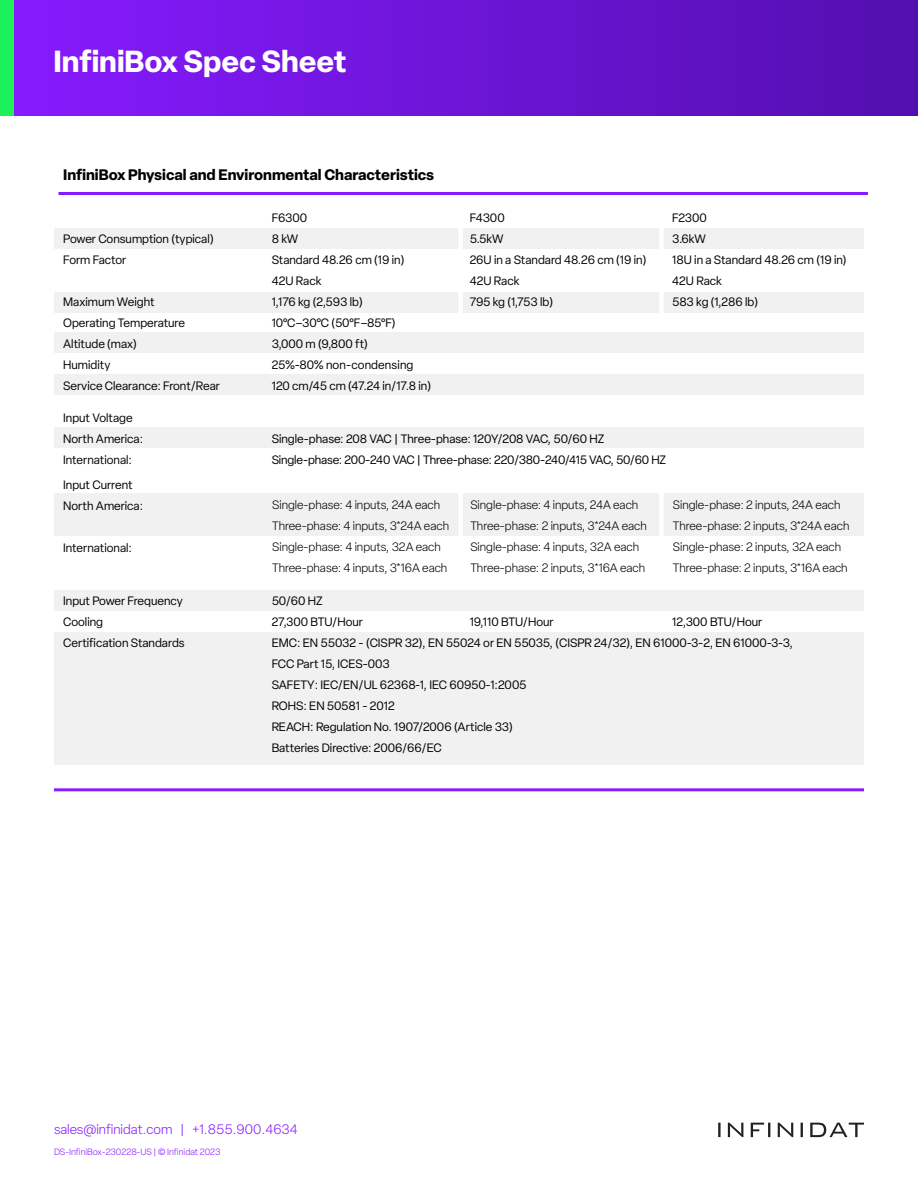
<style>
.page{position:relative;width:918px;height:1188px;background:#fff}
.page>*{position:absolute;margin:0;border:0;box-sizing:border-box;transform-origin:0 0}
.t1{font:700 30px "Elza";color:#fff}
.t2{font:700 18px "Open Sans";letter-spacing:.09em;color:#fff;scale:.95 1}
.t3{font:700 15px "Elza";color:#000}
.t4{font:300 13.5px "Elza";color:#871bff}
.t5{font:12px/21px "Elza";color:#000}
.t6{font:300 12px/21px "Elza";color:#000}
.t7{font:12px "Elza";letter-spacing:-.02em;color:#000}
.t8{font:300 9px "Elza";color:#871bff}
</style>
<div class="page">
<svg style="left:718px;top:1123px;width:146px;height:14px"></svg>
<div style="left:0;top:0;width:918px;height:116px;background:linear-gradient(to right,#871bff,#520faf)"></div>
<div style="left:0;top:0;width:14px;height:115px;background:#1df15a"></div>
<div style="left:54px;top:228px;width:809px;height:21px;background:#f1f1f2"></div>
<div style="left:54px;top:292px;width:809px;height:20px;background:#f1f1f2"></div>
<div style="left:54px;top:332px;width:809px;height:21px;background:#f1f1f2"></div>
<div style="left:54px;top:375px;width:809px;height:20px;background:#f1f1f2"></div>
<div style="left:54px;top:428px;width:809px;height:20px;background:#f1f1f2"></div>
<div style="left:54px;top:493px;width:809px;height:42px;background:#f1f1f2"></div>
<div style="left:54px;top:632px;width:809px;height:133px;background:#f1f1f2"></div>
<div style="left:54px;top:591px;width:809px;height:20px;background:#f1f1f2"></div>
<div style="left:458px;top:213px;width:5px;height:118px;background:#fff"></div>
<div style="left:659px;top:212px;width:5px;height:118px;background:#fff"></div>
<div style="left:659px;top:482px;width:5px;height:88px;background:#fff"></div>
<div style="left:458px;top:492px;width:5px;height:88px;background:#fff"></div>
<hr style="left:58px;top:192px;width:810px;height:3px;background:#871bff">
<hr style="left:54px;top:788px;width:810px;height:3px;background:#871bff">
<h1 class="t1" style="left:53px;top:40px;width:295px">InfiniBox Spec Sheet</h1>
<h2 class="t2" style="left:54px;top:47px;width:123px">CASE STUDY</h2>
<p class="t3" style="left:63px;top:164px;width:373px">InfiniBox Physical and Environmental Characteristics</p>
<p class="t5" style="left:272px;top:207px;width:37px">F6300</p>
<p class="t5" style="left:470px;top:207px;width:37px">F4300</p>
<p class="t5" style="left:672px;top:207px;width:36px">F2300</p>
<p class="t5" style="left:63px;top:228px;width:152px">Power Consumption (typical)</p>
<p class="t5" style="left:272px;top:228px;width:28px">8 kW</p>
<p class="t5" style="left:470px;top:228px;width:35px">5.5kW</p>
<p class="t5" style="left:672px;top:228px;width:35px">3.6kW</p>
<p class="t5" style="left:63px;top:249px;width:65px">Form Factor</p>
<p class="t5" style="left:272px;top:249px;width:134px">Standard 48.26 cm (19 in)</p>
<p class="t5" style="left:470px;top:249px;width:178px">26U in a Standard 48.26 cm (19 in)</p>
<p class="t5" style="left:672px;top:249px;width:176px">18U in a Standard 48.26 cm (19 in)</p>
<p class="t5" style="left:272px;top:270px;width:51px">42U Rack</p>
<p class="t5" style="left:470px;top:270px;width:51px">42U Rack</p>
<p class="t5" style="left:672px;top:270px;width:51px">42U Rack</p>
<p class="t5" style="left:63px;top:291px;width:93px">Maximum Weight</p>
<p class="t5" style="left:272px;top:291px;width:92px">1,176 kg (2,593 lb)</p>
<p class="t7" style="left:470px;top:294px;width:85px">795 kg (1,753 lb)</p>
<p class="t5" style="left:672px;top:291px;width:87px">583 kg (1,286 lb)</p>
<p class="t5" style="left:63px;top:312px;width:123px">Operating Temperature</p>
<p class="t5" style="left:272px;top:312px;width:125px">10°C–30°C (50°F–85°F)</p>
<p class="t5" style="left:63px;top:333px;width:75px">Altitude (max)</p>
<p class="t5" style="left:272px;top:333px;width:98px">3,000 m (9,800 ft)</p>
<p class="t5" style="left:63px;top:354px;width:49px">Humidity</p>
<p class="t5" style="left:272px;top:354px;width:143px">25%-80% non-condensing</p>
<p class="t5" style="left:63px;top:375px;width:158px">Service Clearance: Front/Rear</p>
<p class="t5" style="left:272px;top:375px;width:161px">120 cm/45 cm (47.24 in/17.8 in)</p>
<p class="t5" style="left:63px;top:407px;width:82px">Input Voltage<br>North America:</p>
<p class="t5" style="left:272px;top:428px;width:334px">Single-phase: 208 VAC | Three-phase: 120Y/208 VAC, 50/60 HZ</p>
<p class="t5" style="left:63px;top:449px;width:70px">International:</p>
<p class="t5" style="left:272px;top:449px;width:396px">Single-phase: 200-240 VAC | Three-phase: 220/380-240/415 VAC, 50/60 HZ</p>
<p class="t5" style="left:63px;top:474px;width:82px">Input Current<br>North America:</p>
<p class="t5" style="left:63px;top:537px;width:70px">International:</p>
<p class="t6" style="left:272px;top:495px;width:178px">Single-phase: 4 inputs, 24A each Three-phase: 4 inputs, 3*24A each Single-phase: 4 inputs, 32A each Three-phase: 4 inputs, 3*16A each</p>
<p class="t6" style="left:470px;top:495px;width:178px">Single-phase: 4 inputs, 24A each<br>Three-phase: 2 inputs, 3*24A each</p>
<p class="t6" style="left:673px;top:495px;width:178px">Single-phase: 2 inputs, 24A each<br>Three-phase: 2 inputs, 3*24A each</p>
<p class="t6" style="left:470px;top:537px;width:176px">Single-phase: 4 inputs, 32A each<br>Three-phase: 2 inputs, 3*16A each</p>
<p class="t6" style="left:673px;top:537px;width:176px">Single-phase: 2 inputs, 32A each<br>Three-phase: 2 inputs, 3*16A each</p>
<p class="t5" style="left:63px;top:590px;width:121px">Input Power Frequency</p>
<p class="t5" style="left:272px;top:590px;width:52px">50/60 HZ</p>
<p class="t5" style="left:63px;top:611px;width:41px">Cooling</p>
<p class="t5" style="left:272px;top:611px;width:93px">27,300 BTU/Hour</p>
<p class="t5" style="left:470px;top:611px;width:85px">19,110 BTU/Hour</p>
<p class="t5" style="left:672px;top:611px;width:92px">12,300 BTU/Hour</p>
<p class="t5" style="left:63px;top:632px;width:123px">Certification Standards</p>
<p class="t5" style="left:272px;top:632px;width:523px">EMC: EN 55032 - (CISPR 32), EN 55024 or EN 55035, (CISPR 24/32), EN 61000-3-2, EN 61000-3-3, FCC Part 15, ICES-003<br>SAFETY: IEC/EN/UL 62368-1, IEC 60950-1:2005<br>ROHS: EN 50581 - 2012<br>REACH: Regulation No. 1907/2006 (Article 33)<br>Batteries Directive: 2006/66/EC</p>
<p class="t4" style="left:54px;top:1121px;width:245px">sales@infinidat.com | +1.855.900.4634</p>
<p class="t8" style="left:54px;top:1146px;width:168px">DS-InfiniBox-230228-US | © Infinidat 2023</p>
</div>
